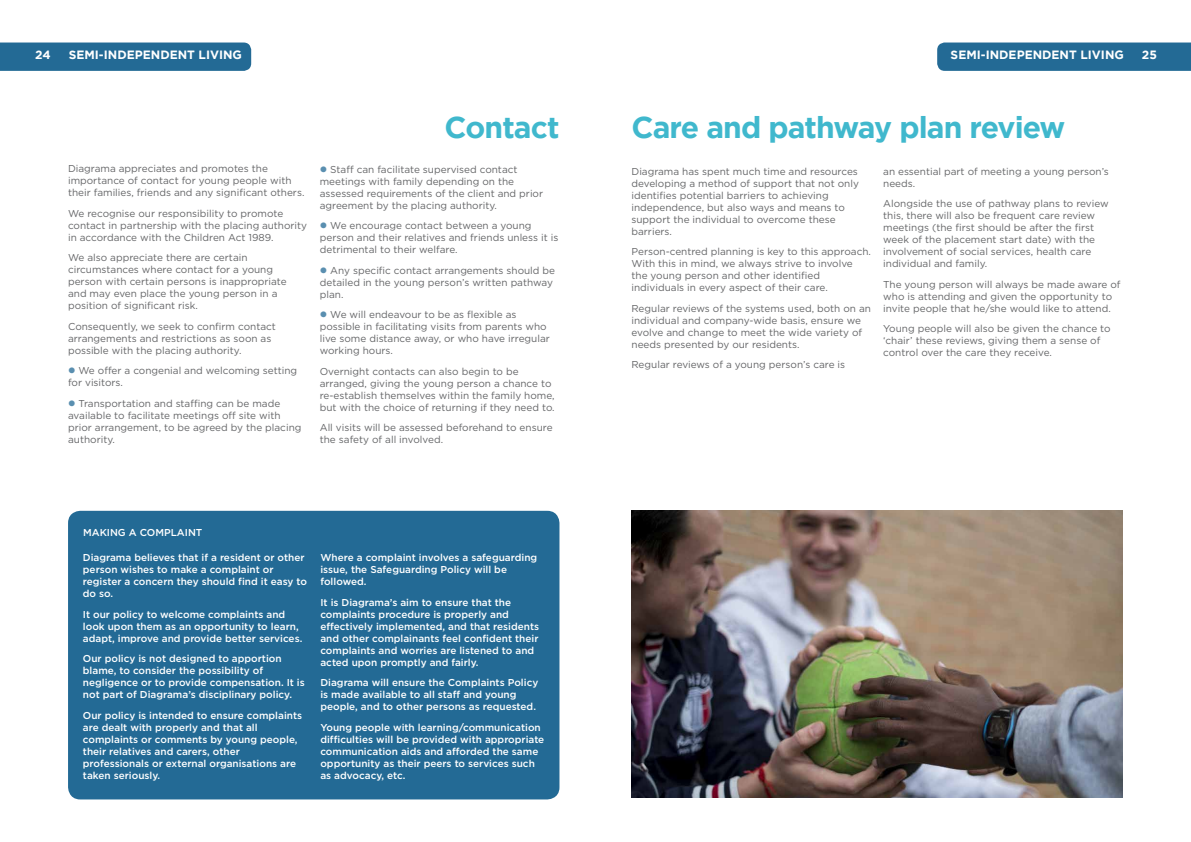
<style>
.page{position:relative;width:1191px;height:842px;background:#fff}
.page>*{position:absolute;margin:0;border:0;box-sizing:border-box;transform-origin:0 0}
.t1{font:700 30px "Gotham";letter-spacing:-.03em;color:#40b8cd}
.t2{font:700 12px "Gotham";color:#fff}
.t3{font:10px/12px "Gotham";color:#646567}
.t4{font:500 10px/12px "Gotham";color:#fff}
.s1{color:#5a8fb0}
</style>
<div class="page">
<div style="left:937px;top:43px;width:254px;height:28px;background:#236a95"></div>
<div style="left:0;top:43px;width:251px;height:28px;background:#236a95"></div>
<div style="left:68px;top:511px;width:491px;height:288px;background:#236a95;border-radius:12px"></div>
<img style="left:631px;top:511px;width:492px;height:287px">
<p class="t2" style="left:35px;top:47px;width:17px">24</p>
<p class="t2" style="left:69px;top:47px;width:175px">SEMI-INDEPENDENT LIVING</p>
<p class="t2" style="left:950px;top:48px;width:175px">SEMI-INDEPENDENT LIVING</p>
<p class="t2" style="left:1142px;top:48px;width:17px">25</p>
<p class="t3" style="left:68px;top:163px;width:238px">Diagrama appreciates and promotes the importance of contact for young people with their families, friends and any significant others.</p>
<p class="t3" style="left:68px;top:207px;width:240px">We recognise our responsibility to promote contact in partnership with the placing authority in accordance with the Children Act 1989.</p>
<p class="t3" style="left:68px;top:252px;width:220px">We also appreciate there are certain circumstances where contact for a young person with certain persons is inappropriate and may even place the young person in a position of significant risk.</p>
<p class="t3" style="left:68px;top:320px;width:209px">Consequently, we seek to confirm contact arrangements and restrictions as soon as possible with the placing authority.</p>
<p class="t3" style="left:68px;top:365px;width:231px"><span class="s1">●</span> We offer a congenial and welcoming setting for visitors.</p>
<p class="t3" style="left:68px;top:397px;width:235px"><span class="s1">●</span> Transportation and staffing can be made available to facilitate meetings off site with prior arrangement, to be agreed by the placing authority.</p>
<h1 class="t1" style="left:444px;top:110px;width:116px">Contact</h1>
<h1 class="t1" style="left:631px;top:110px;width:435px">Care and pathway plan review</h1>
<p class="t3" style="left:320px;top:163px;width:225px"><span class="s1">●</span> Staff can facilitate supervised contact meetings with family depending on the assessed requirements of the client and prior agreement by the placing authority.</p>
<p class="t3" style="left:320px;top:219px;width:240px"><span class="s1">●</span> We encourage contact between a young person and their relatives and friends unless it is detrimental to their welfare.</p>
<p class="t3" style="left:320px;top:264px;width:237px"><span class="s1">●</span> Any specific contact arrangements should be detailed in the young person’s written pathway plan.</p>
<p class="t3" style="left:320px;top:308px;width:232px"><span class="s1">●</span> We will endeavour to be as flexible as possible in facilitating visits from parents who live some distance away, or who have irregular working hours.</p>
<p class="t3" style="left:320px;top:365px;width:236px">Overnight contacts can also begin to be arranged, giving the young person a chance to re-establish themselves within the family home, but with the choice of returning if they need to.</p>
<p class="t3" style="left:320px;top:421px;width:234px">All visits will be assessed beforehand to ensure the safety of all involved.</p>
<p class="t3" style="left:883px;top:165px;width:227px">an essential part of meeting a young person’s needs.</p>
<p class="t3" style="left:883px;top:197px;width:227px">Alongside the use of pathway plans to review this, there will also be frequent care review meetings (the first should be after the first week of the placement start date) with the involvement of social services, health care individual and family.</p>
<p class="t3" style="left:883px;top:278px;width:239px">The young person will always be made aware of who is attending and given the opportunity to invite people that he/she would like to attend.</p>
<p class="t3" style="left:883px;top:322px;width:229px">Young people will also be given the chance to ‘chair’ these reviews, giving them a sense of control over the care they receive.</p>
<p class="t3" style="left:631px;top:165px;width:229px">Diagrama has spent much time and resources developing a method of support that not only identifies potential barriers to achieving independence, but also ways and means to support the individual to overcome these barriers.</p>
<p class="t3" style="left:631px;top:245px;width:241px">Person-centred planning is key to this approach.<br>With this in mind, we always strive to involve the young person and other identified individuals in every aspect of their care.</p>
<p class="t3" style="left:631px;top:302px;width:241px">Regular reviews of the systems used, both on an individual and company-wide basis, ensure we evolve and change to meet the wide variety of needs presented by our residents.</p>
<p class="t3" style="left:631px;top:358px;width:215px">Regular reviews of a young person’s care is</p>
<p class="t4" style="left:83px;top:526px;width:121px">MAKING A COMPLAINT</p>
<p class="t4" style="left:83px;top:551px;width:225px">Diagrama believes that if a resident or other person wishes to make a complaint or register a concern they should find it easy to do so.</p>
<p class="t4" style="left:83px;top:608px;width:221px">It our policy to welcome complaints and look upon them as an opportunity to learn, adapt, improve and provide better services.</p>
<p class="t4" style="left:83px;top:652px;width:223px">Our policy is not designed to apportion blame, to consider the possibility of negligence or to provide compensation. It is not part of Diagrama’s disciplinary policy.</p>
<p class="t4" style="left:83px;top:709px;width:221px">Our policy is intended to ensure complaints are dealt with properly and that all complaints or comments by young people, their relatives and carers, other professionals or external organisations are taken seriously.</p>
<p class="t4" style="left:320px;top:551px;width:218px">Where a complaint involves a safeguarding issue, the Safeguarding Policy will be followed.</p>
<p class="t4" style="left:320px;top:596px;width:220px">It is Diagrama’s aim to ensure that the complaints procedure is properly and effectively implemented, and that residents and other complainants feel confident their complaints and worries are listened to and acted upon promptly and fairly.</p>
<p class="t4" style="left:320px;top:676px;width:219px">Diagrama will ensure the Complaints Policy is made available to all staff and young people, and to other persons as requested.</p>
<p class="t4" style="left:320px;top:721px;width:225px">Young people with learning/communication difficulties will be provided with appropriate communication aids and afforded the same opportunity as their peers to services such as advocacy, etc.</p>
</div>
